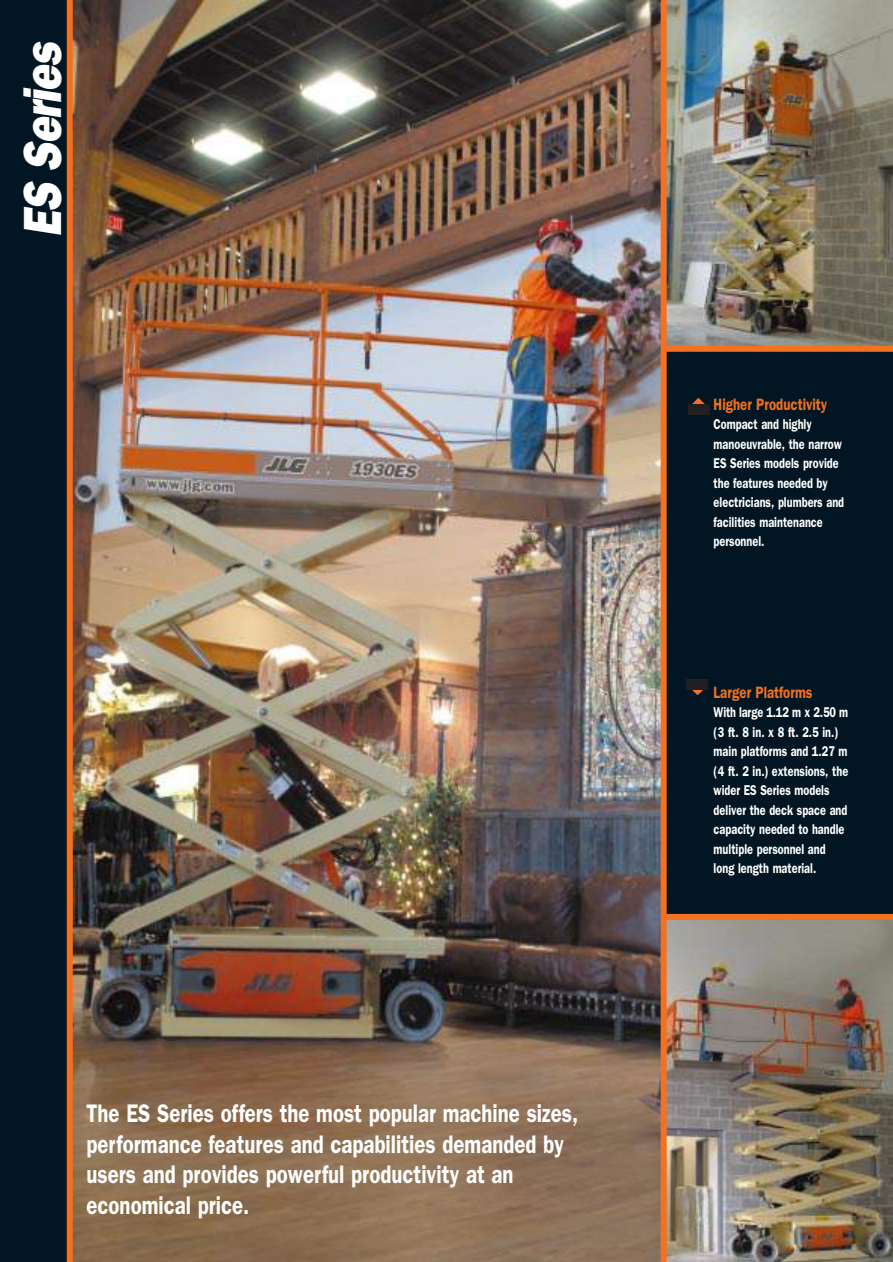
<style>
.page{position:relative;width:893px;height:1262px;background:#fff}
.page>*{position:absolute;margin:0;border:0;box-sizing:border-box;transform-origin:0 0}
.t1{font:italic 800 54px "Franklin Gothic";color:#fff;scale:.8 1}
.t2{font:600 25.5px/30.6px "Franklin Gothic";color:#fff;scale:.8 1}
.t3{font:600 16.5px "Franklin Gothic";color:#f37121;scale:.8 1}
.t4{font:600 14.25px/19.5px "Franklin Gothic";color:#fff;scale:.77 1}
</style>
<div class="page">
<img style="left:73px;top:0;width:587px;height:1261px">
<div style="left:663px;top:0;width:229px;height:1188px;background:#011622"></div>
<img style="left:666px;top:920px;width:226px;height:341px">
<img style="left:666px;top:0;width:226px;height:346px">
<div style="left:0;top:0;width:70px;height:1261px;background:#011622"></div>
<div style="left:663px;top:346px;width:229px;height:6px;background:#f37121"></div>
<div style="left:663px;top:914px;width:229px;height:6px;background:#f37121"></div>
<div style="left:67px;top:0;width:6px;height:1261px;background:#f37121"></div>
<div style="left:660px;top:0;width:6px;height:1261px;background:#f37121"></div>
<svg style="left:690px;top:689px;width:15px;height:6px"></svg>
<div style="left:686px;top:679px;width:22px;height:10px;background:#231f20"></div>
<svg style="left:692px;top:398px;width:13px;height:6px"></svg>
<div style="left:687px;top:404px;width:22px;height:11px;background:#231f20"></div>
<h1 class="t1" style="left:24px;top:237px;width:252px;rotate:-90deg">ES Series</h1>
<h2 class="t2" style="left:87px;top:1100px;width:616px">The ES Series offers the most popular machine sizes, performance features and capabilities demanded by users and provides powerful productivity at an economical price.</h2>
<p class="t3" style="left:713px;top:398px;width:143px">Higher Productivity</p>
<p class="t4" style="left:713px;top:415px;width:171px">Compact and highly manoeuvrable, the narrow<br>ES Series models provide the features needed by electricians, plumbers and facilities maintenance personnel.</p>
<p class="t3" style="left:713px;top:686px;width:125px">Larger Platforms</p>
<p class="t4" style="left:713px;top:703px;width:176px">With large 1.12 m x 2.50 m (3 ft. 8 in. x 8 ft. 2.5 in.) main platforms and 1.27 m (4 ft. 2 in.) extensions, the wider ES Series models deliver the deck space and capacity needed to handle multiple personnel and long length material.</p>
</div>
